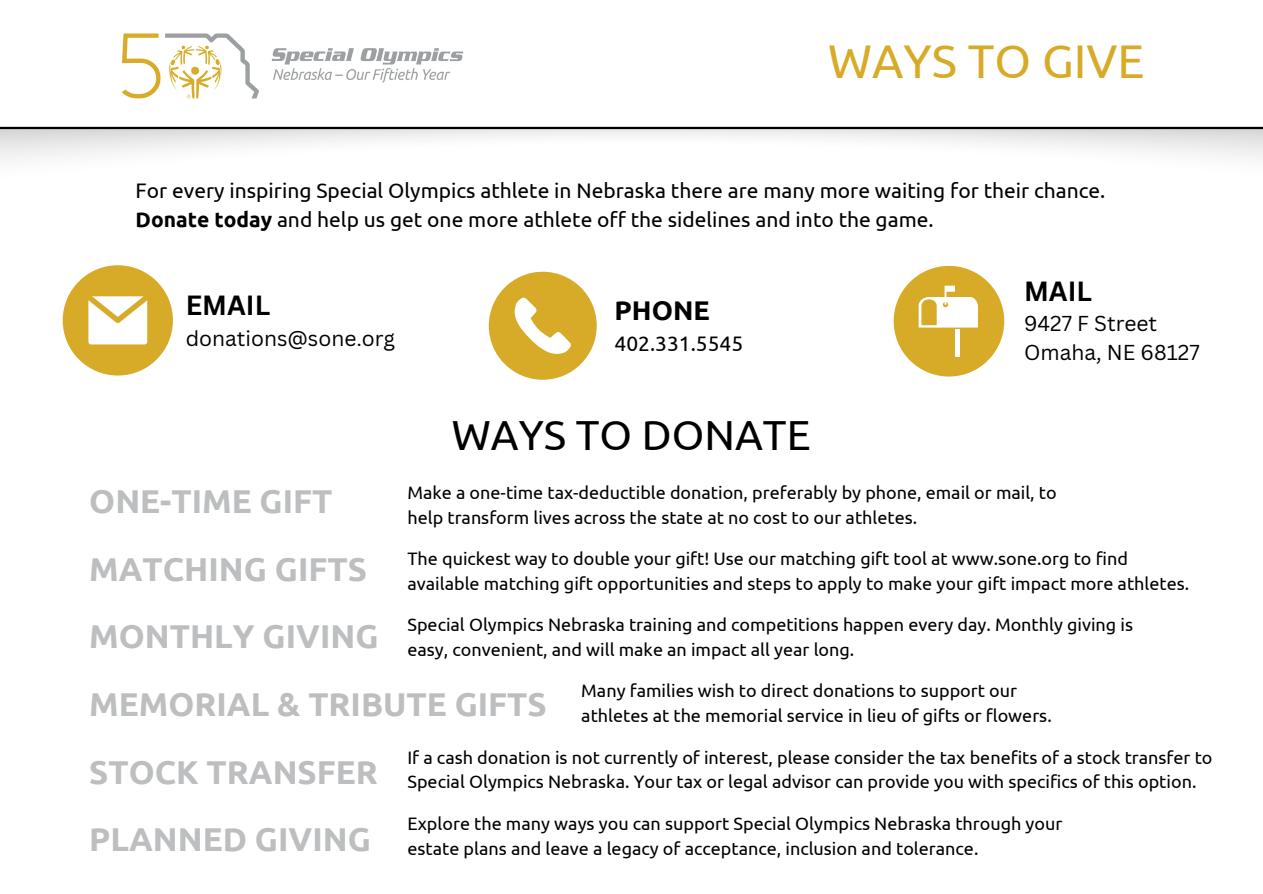
<style>
.page{position:relative;width:1263px;height:894px;background:#fff}
.page>*{position:absolute;margin:0;border:0;box-sizing:border-box;transform-origin:0 0}
.t1{font:47.25px "Ubuntu";color:#d7ab28}
.t2{font:42px "Ubuntu";color:#000}
.t3{font:700 33px "Ubuntu";color:#bcbec0}
.t4{font:700 27px "Canva Sans";color:#000}
.t5{font:700 27px "Ubuntu";color:#000}
.t6{font:21px "Ubuntu";color:#000}
.t7{font:21px "Canva Sans";color:#000}
.t8{font:18px/24.8px "Ubuntu";color:#000}
.s1{font-weight:700}
</style>
<div class="page">
<hr style="left:0;top:127px;width:1263px;height:2px;background:#000">
<img style="left:89px;top:33px;width:406px;height:94px">
<svg style="left:489px;top:272px;width:108px;height:107px"></svg>
<svg style="left:63px;top:265px;width:110px;height:110px"></svg>
<svg style="left:893px;top:265px;width:112px;height:112px"></svg>
<div style="left:955px;top:329px;width:5px;height:27px;background:#fff"></div>
<p class="t1" style="left:828px;top:34px;width:318px">WAYS TO GIVE</p>
<p class="t6" style="left:136px;top:178px;width:971px">For every inspiring Special Olympics athlete in Nebraska there are many more waiting for their chance.</p>
<p class="t6" style="left:136px;top:208px;width:800px"><span class="s1">Donate today</span> and help us get one more athlete off the sidelines and into the game.</p>
<p class="t4" style="left:186px;top:286px;width:86px">EMAIL</p>
<p class="t7" style="left:186px;top:323px;width:211px">donations@sone.org</p>
<p class="t5" style="left:615px;top:295px;width:97px">PHONE</p>
<p class="t6" style="left:615px;top:331px;width:130px">402.331.5545</p>
<p class="t2" style="left:452px;top:410px;width:360px">WAYS TO DONATE</p>
<p class="t4" style="left:1024px;top:272px;width:70px">MAIL</p>
<p class="t7" style="left:1024px;top:308px;width:135px">9427 F Street</p>
<p class="t7" style="left:1024px;top:338px;width:177px">Omaha, NE 68127</p>
<p class="t8" style="left:407px;top:479px;width:651px">Make a one-time tax-deductible donation, preferably by phone, email or mail, to help transform lives across the state at no cost to our athletes.</p>
<p class="t8" style="left:407px;top:546px;width:783px">The quickest way to double your gift! Use our matching gift tool at www.sone.org to find available matching gift opportunities and steps to apply to make your gift impact more athletes.</p>
<p class="t8" style="left:407px;top:612px;width:727px">Special Olympics Nebraska training and competitions happen every day. Monthly giving is easy, convenient, and will make an impact all year long.</p>
<p class="t8" style="left:581px;top:678px;width:472px">Many families wish to direct donations to support our athletes at the memorial service in lieu of gifts or flowers.</p>
<p class="t8" style="left:407px;top:744px;width:807px">If a cash donation is not currently of interest, please consider the tax benefits of a stock transfer to<br>Special Olympics Nebraska. Your tax or legal advisor can provide you with specifics of this option.</p>
<p class="t8" style="left:407px;top:810px;width:656px">Explore the many ways you can support Special Olympics Nebraska through your estate plans and leave a legacy of acceptance, inclusion and tolerance.</p>
<p class="t3" style="left:89px;top:482px;width:245px">ONE-TIME GIFT</p>
<p class="t3" style="left:89px;top:550px;width:279px">MATCHING GIFTS</p>
<p class="t3" style="left:89px;top:617px;width:291px">MONTHLY GIVING</p>
<p class="t3" style="left:89px;top:685px;width:459px">MEMORIAL &amp; TRIBUTE GIFTS</p>
<p class="t3" style="left:89px;top:752px;width:290px">STOCK TRANSFER</p>
<p class="t3" style="left:89px;top:820px;width:283px">PLANNED GIVING</p>
</div>
